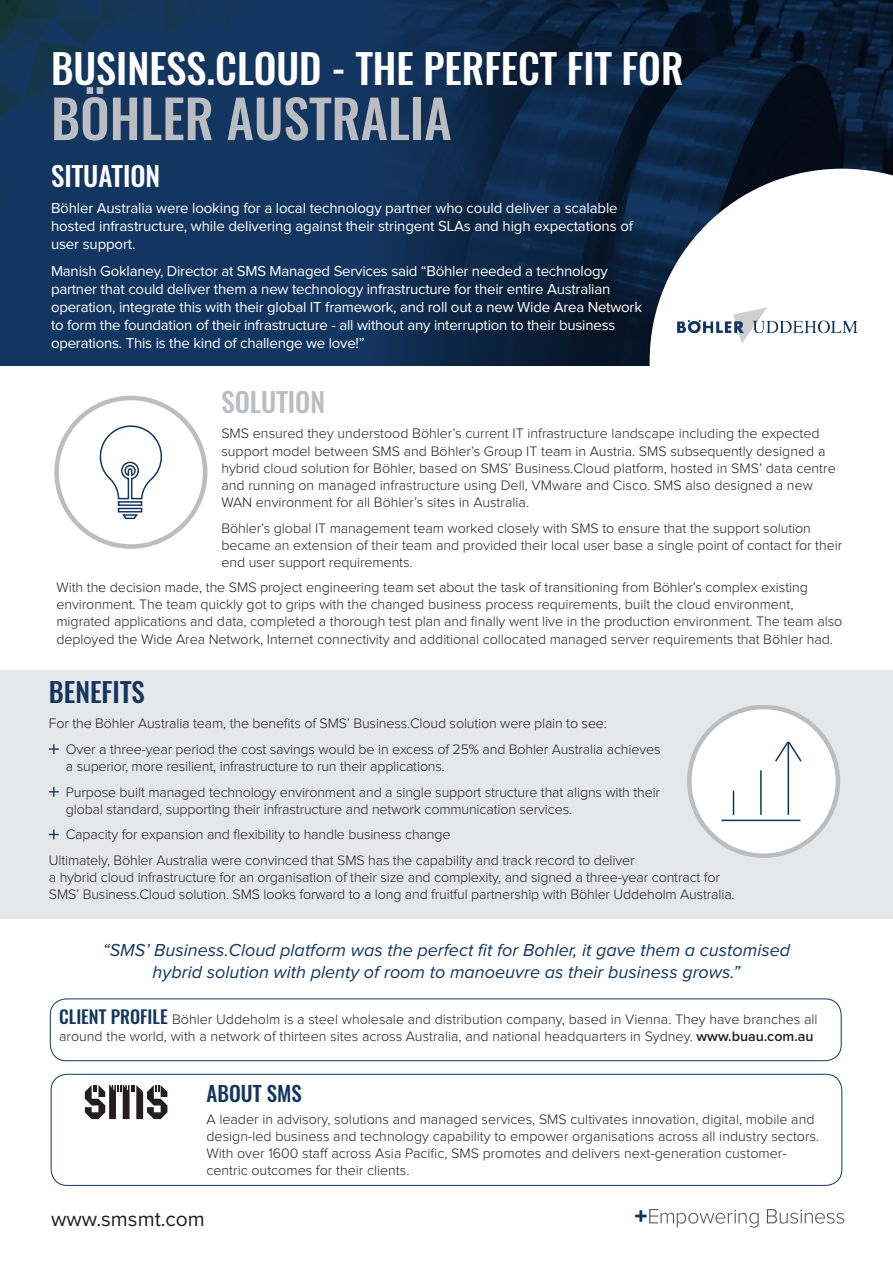
<style>
.page{position:relative;width:893px;height:1263px;background:#fff}
.page>*{position:absolute;margin:0;border:0;box-sizing:border-box;transform-origin:0 0}
.t1{font:500 52.5px "Oswald";color:#bcbdc0}
.t2{font:500 40.5px "Oswald";color:#fff}
.Head_2{font:500 27px "Oswald";color:#fff}
.Head_2-2{font:500 27px "Oswald";color:#bcbdc0}
.Head_2-3{font:500 27px "Oswald";color:#133660}
.Body_Copy{font:21px "Proxima Nova";color:#231f20}
.About_SMS{font:500 21px "Oswald";color:#133660}
.t3{font:italic 18px/21.6px "Proxima Nova";color:#133660;text-align:center}
.Body_copy{font:15px/18px "Proxima Nova";letter-spacing:-.015em;color:#fff}
.Body_copy-2{font:300 14.25px/17.1px "Proxima Nova";letter-spacing:-.005em;color:#231f20}
.About_SMS_copy{font:300 14.25px/17.1px "Proxima Nova";color:#231f20}
.Head_2-4{font:300 14.25px/17.1px "Proxima Nova";color:#231f20}
.s1{font-family:"Oswald";font-weight:500;font-size:18px;color:#133660}
.s2{font-weight:600}
</style>
<div class="page">
<svg style="left:625px;top:0;width:268px;height:366px;background:#091c33"></svg>
<img style="left:0;top:0;width:625px;height:366px">
<svg style="left:650px;top:169px;width:243px;height:197px"></svg>
<div style="left:50px;top:998px;width:792px;height:63px;border:1px solid #133660;border-radius:16px"></div>
<div style="left:54px;top:396px;width:153px;height:153px;border:5px solid #bcbdc0;border-radius:50%"></div>
<img style="left:678px;top:307px;width:180px;height:37px">
<div style="left:0;top:670px;width:893px;height:248px;background:#e6e7e9"></div>
<svg style="left:49px;top:744px;width:10px;height:10px"></svg>
<svg style="left:49px;top:787px;width:10px;height:10px"></svg>
<svg style="left:49px;top:829px;width:10px;height:10px"></svg>
<div style="left:689px;top:707px;width:149px;height:149px;background:#fff;border-radius:50%"></div>
<div style="left:687px;top:705px;width:153px;height:153px;border:4px solid #bcbdc0;border-radius:50%"></div>
<hr style="left:721px;top:820px;width:79px;height:1px;background:#133660">
<svg style="left:733px;top:791px;width:1px;height:24px"></svg>
<hr style="left:760px;top:770px;width:2px;height:45px;background:#133660">
<hr style="left:787px;top:743px;width:2px;height:72px;background:#133660">
<svg style="left:775px;top:741px;width:27px;height:22px"></svg>
<svg style="left:100px;top:425px;width:63px;height:95px"></svg>
<div style="left:51px;top:1074px;width:791px;height:112px;border:1px solid #133660;border-radius:16px"></div>
<svg style="left:85px;top:1085px;width:82px;height:34px"></svg>
<svg style="left:767px;top:1209px;width:77px;height:15px"></svg>
<svg style="left:635px;top:1209px;width:124px;height:18px"></svg>
<p class="t2" style="left:51px;top:40px;width:634px">BUSINESS.CLOUD - THE PERFECT FIT FOR</p>
<p class="t1" style="left:51px;top:82px;width:402px">BÖHLER AUSTRALIA</p>
<p class="Head_2" style="left:51px;top:157px;width:111px">SITUATION</p>
<p class="Body_copy" style="left:51px;top:200px;width:583px">Böhler Australia were looking for a local technology partner who could deliver a scalable hosted infrastructure, while delivering against their stringent SLAs and high expectations of user support.</p>
<p class="Body_copy" style="left:51px;top:262px;width:593px">Manish Goklaney, Director at SMS Managed Services said “Böhler needed a technology partner that could deliver them a new technology infrastructure for their entire Australian operation, integrate this with their global IT framework, and roll out a new Wide Area Network to form the foundation of their infrastructure - all without any interruption to their business operations. This is the kind of challenge we love!”</p>
<p class="Head_2-2" style="left:221px;top:383px;width:105px">SOLUTION</p>
<p class="Body_copy-2" style="left:221px;top:426px;width:616px">SMS ensured they understood Böhler’s current IT infrastructure landscape including the expected support model between SMS and Böhler’s Group IT team in Austria. SMS subsequently designed a hybrid cloud solution for Böhler, based on SMS’ Business.Cloud platform, hosted in SMS’ data centre and running on managed infrastructure using Dell, VMware and Cisco. SMS also designed a new WAN environment for all Böhler’s sites in Australia.</p>
<p class="Body_copy-2" style="left:221px;top:520px;width:622px">Böhler’s global IT management team worked closely with SMS to ensure that the support solution became an extension of their team and provided their local user base a single point of contact for their end user support requirements.</p>
<p class="Body_copy-2" style="left:56px;top:580px;width:787px">With the decision made, the SMS project engineering team set about the task of transitioning from Böhler’s complex existing environment. The team quickly got to grips with the changed business process requirements, built the cloud environment, migrated applications and data, completed a thorough test plan and finally went live in the production environment. The team also deployed the Wide Area Network, Internet connectivity and additional collocated managed server requirements that Böhler had.</p>
<p class="Head_2-3" style="left:49px;top:673px;width:97px">BENEFITS</p>
<p class="Body_copy-2" style="left:49px;top:716px;width:560px">For the Böhler Australia team, the benefits of SMS’ Business.Cloud solution were plain to see:</p>
<p class="Body_copy-2" style="left:66px;top:741px;width:596px">Over a three-year period the cost savings would be in excess of 25% and Bohler Australia achieves a superior, more resilient, infrastructure to run their applications.</p>
<p class="Body_copy-2" style="left:66px;top:784px;width:596px">Purpose built managed technology environment and a single support structure that aligns with their global standard, supporting their infrastructure and network communication services.</p>
<p class="Body_copy-2" style="left:66px;top:827px;width:386px">Capacity for expansion and flexibility to handle business change</p>
<p class="Body_copy-2" style="left:49px;top:852px;width:687px">Ultimately, Böhler Australia were convinced that SMS has the capability and track record to deliver<br>a hybrid cloud infrastructure for an organisation of their size and complexity, and signed a three-year contract for<br>SMS’ Business.Cloud solution. SMS looks forward to a long and fruitful partnership with Böhler Uddeholm Australia.</p>
<p class="t3" style="left:103px;top:940px;width:689px">“SMS’ Business.Cloud platform was the perfect fit for Bohler, it gave them a customised hybrid solution with plenty of room to manoeuvre as their business grows.”</p>
<p class="Head_2-4" style="left:59px;top:1011px;width:760px"><span class="s1">CLIENT PROFILE</span> Böhler Uddeholm is a steel wholesale and distribution company, based in Vienna. They have branches all around the world, with a network of thirteen sites across Australia, and national headquarters in Sydney. <span class="s2">www.buau.com.au</span></p>
<p class="About_SMS" style="left:206px;top:1079px;width:97px">ABOUT SMS</p>
<p class="About_SMS_copy" style="left:206px;top:1111px;width:614px">A leader in advisory, solutions and managed services, SMS cultivates innovation, digital, mobile and design-led business and technology capability to empower organisations across all industry sectors.<br>With over 1600 staff across Asia Pacific, SMS promotes and delivers next-generation customer&shy;centric outcomes for their clients.</p>
<p class="Body_Copy" style="left:51px;top:1207px;width:155px">www.smsmt.com</p>
</div>
